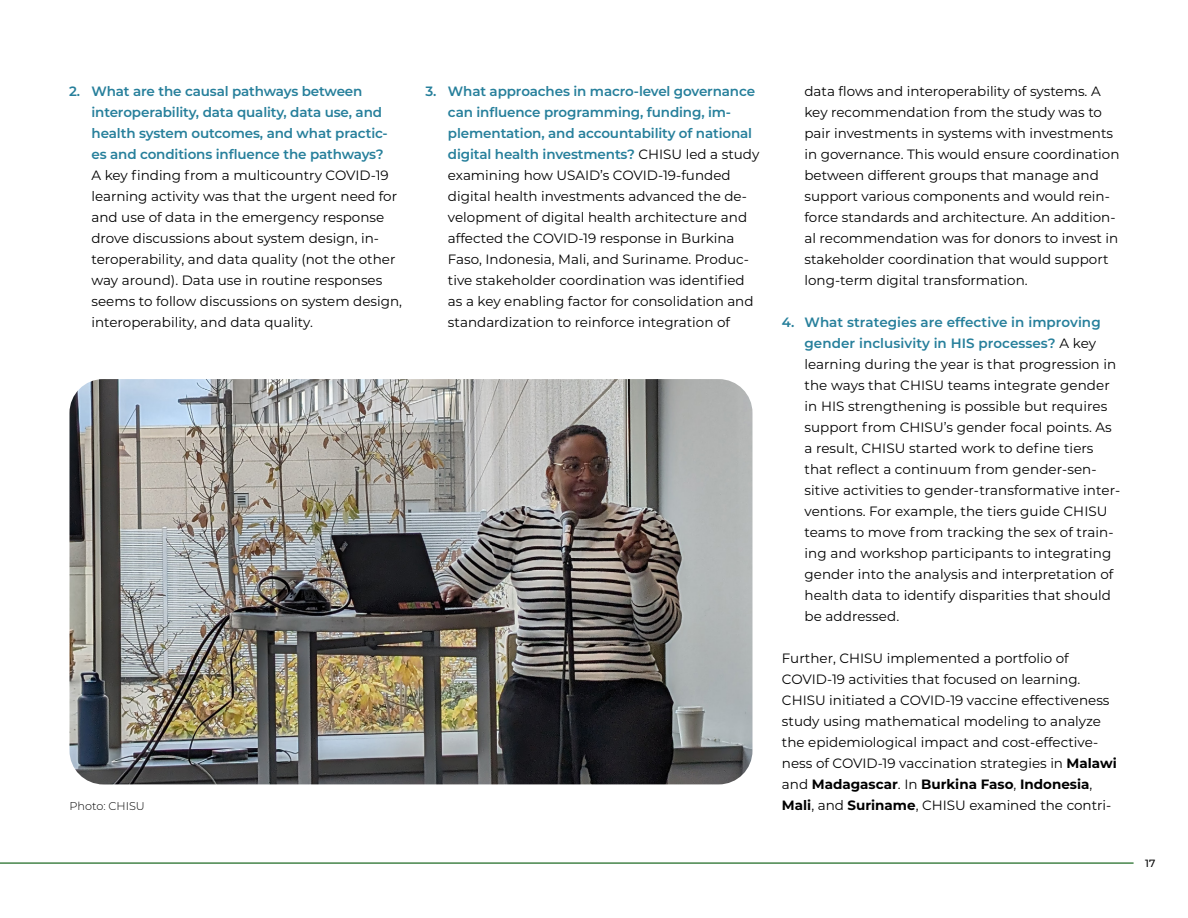
<style>
.page{position:relative;width:1188px;height:918px;background:#fff}
.page>*{position:absolute;margin:0;border:0;box-sizing:border-box;transform-origin:0 0}
.t1{font:13.5px/21px "Htcspk Montserrat";color:#000}
.t2{font:600 13.5px/21px "Rhlkkp Montserrat";letter-spacing:-.01em;color:#267f9b}
.t3{font:300 11.25px "Rntmth Montserrat";color:#000}
.t4{font:500 10.5px "Bkbnyp Montserrat Alternates";color:#000}
.s1{font-family:"Rhlkkp Montserrat";font-weight:600;color:#267f9b}
.s2{font-family:"Htcspk Montserrat";font-weight:400;color:#000}
.s3{font-family:"Rjsbyl Montserrat";font-weight:700}
</style>
<div class="page">
<hr style="left:0;top:862px;width:1134px;height:2px;background:#45844a">
<img style="left:69px;top:379px;width:683px;height:405px;border-radius:34px">
<p class="t2" style="left:92px;top:80px;width:292px;text-indent:-23px">2. What are the causal pathways between interoperability, data quality, data use, and</p>
<p class="t1" style="left:92px;top:143px;width:307px"><span class="s1">es and conditions influence the pathways?<br></span>A key finding from a multicountry COVID-19 learning activity was that the urgent need for and use of data in the emergency response</p>
<p class="t1" style="left:92px;top:248px;width:312px">teroperability, and data quality (not the other way around). Data use in routine responses seems to follow discussions on system design, interoperability, and data quality.</p>
<p class="t2" style="left:92px;top:122px;width:298px">health system outcomes, and what practic-</p>
<p class="t1" style="left:92px;top:227px;width:289px">drove discussions about system design, in-</p>
<p class="t2" style="left:426px;top:80px;width:331px">3. What approaches in macro-level governance</p>
<p class="t2" style="left:448px;top:122px;width:313px">plementation, and accountability of national digital health investments? <span class="s2">CHISU led a study examining how USAID’s COVID-19-funded</span></p>
<p class="t1" style="left:448px;top:206px;width:301px">velopment of digital health architecture and affected the COVID-19 response in Burkina</p>
<p class="t1" style="left:448px;top:269px;width:307px">tive stakeholder coordination was identified as a key enabling factor for consolidation and standardization to reinforce integration of</p>
<p class="t1" style="left:804px;top:80px;width:317px">data flows and interoperability of systems. A key recommendation from the study was to pair investments in systems with investments in governance. This would ensure coordination between different groups that manage and</p>
<p class="t2" style="left:448px;top:101px;width:285px">can influence programming, funding, im-</p>
<p class="t1" style="left:448px;top:185px;width:301px">digital health investments advanced the de-</p>
<p class="t1" style="left:804px;top:185px;width:313px">support various components and would rein&shy;force standards and architecture. An addition-</p>
<p class="t1" style="left:804px;top:227px;width:315px">al recommendation was for donors to invest in stakeholder coordination that would support long-term digital transformation.</p>
<p class="t1" style="left:804px;top:311px;width:313px;text-indent:-23px"><span class="s1">4. What strategies are effective in improving gender inclusivity in HIS processes?</span> A key learning during the year is that progression in the ways that CHISU teams integrate gender in HIS strengthening is possible but requires support from CHISU’s gender focal points. As a result, CHISU started work to define tiers</p>
<p class="t1" style="left:448px;top:248px;width:302px">Faso, Indonesia, Mali, and Suriname. Produc-</p>
<p class="t1" style="left:804px;top:458px;width:317px">that reflect a continuum from gender-sen&shy;sitive activities to gender-transformative inter-</p>
<p class="t1" style="left:804px;top:521px;width:311px">teams to move from tracking the sex of train-</p>
<p class="t1" style="left:804px;top:500px;width:305px">ventions. For example, the tiers guide CHISU</p>
<p class="t1" style="left:804px;top:542px;width:311px">ing and workshop participants to integrating gender into the analysis and interpretation of health data to identify disparities that should be addressed.</p>
<p class="t1" style="left:782px;top:647px;width:329px">Further, CHISU implemented a portfolio of COVID-19 activities that focused on learning.<br>CHISU initiated a COVID-19 vaccine effectiveness study using mathematical modeling to analyze</p>
<p class="t1" style="left:782px;top:752px;width:336px">ness of COVID-19 vaccination strategies in <span class="s3">Malawi </span>and <span class="s3">Madagascar</span>. In <span class="s3">Burkina Faso</span>, <span class="s3">Indonesia</span>,</p>
<p class="t1" style="left:782px;top:731px;width:318px">the epidemiological impact and cost-effective-</p>
<p class="t3" style="left:69px;top:798px;width:77px">Photo: CHISU</p>
<p class="t1" style="left:782px;top:794px;width:331px"><span class="s3">Mali</span>, and <span class="s3">Suriname</span>, CHISU examined the contri-</p>
<p class="t4" style="left:1145px;top:856px;width:12px">17</p>
</div>
